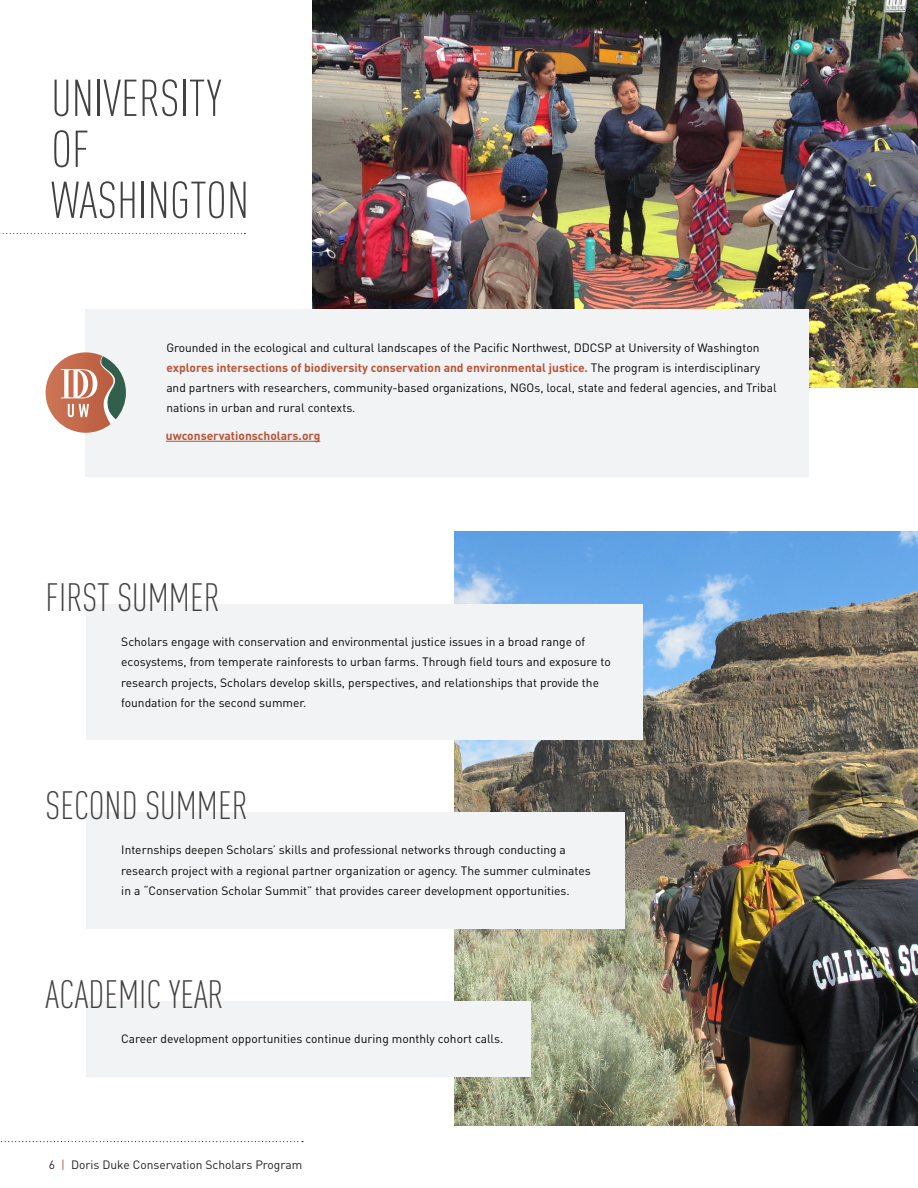
<style>
.page{position:relative;width:918px;height:1188px;background:#fff}
.page>*{position:absolute;margin:0;border:0;box-sizing:border-box;transform-origin:0 0}
.t1{font:300 51px/51px "DIN Cond";color:#424041}
.t2{font:300 39px "DIN Cond";color:#424041}
.t3{font:12px/20.2px "DIN";color:#040503}
.t4{font:12px "DIN";color:#231f20}
.t5{font:700 12px "DIN";color:#b55639}
.s1{font-weight:700;color:#b55639}
.s2{color:#b55639}
</style>
<div class="page">
<svg style="left:1px;top:1141px;width:302px;height:1px"></svg>
<svg style="left:0;top:233px;width:245px;height:1px"></svg>
<img style="left:313px;top:0;width:605px;height:388px">
<div style="left:86px;top:309px;width:723px;height:167px;background:#f2f3f4"></div>
<hr style="left:166px;top:441px;width:154px;height:1px;background:#b55639">
<svg style="left:46px;top:352px;width:80px;height:81px"></svg>
<img style="left:455px;top:532px;width:463px;height:594px">
<div style="left:86px;top:604px;width:557px;height:135px;background:#f2f3f4"></div>
<div style="left:86px;top:812px;width:538px;height:117px;background:#f2f3f4"></div>
<div style="left:86px;top:1001px;width:445px;height:76px;background:#f2f3f4"></div>
<p class="t1" style="left:51px;top:72px;width:199px">UNIVERSITY<br>OF<br>WASHINGTON</p>
<p class="t3" style="left:166px;top:337px;width:612px">Grounded in the ecological and cultural landscapes of the Pacific Northwest, DDCSP at University of Washington <span class="s1">explores intersections of biodiversity conservation and environmental justice.</span> The program is interdisciplinary and partners with researchers, community-based organizations, NGOs, local, state and federal agencies, and Tribal nations in urban and rural contexts.</p>
<p class="t5" style="left:166px;top:427px;width:156px">uwconservationscholars.org</p>
<p class="t2" style="left:46px;top:575px;width:176px">FIRST SUMMER</p>
<p class="t3" style="left:121px;top:631px;width:491px">Scholars engage with conservation and environmental justice issues in a broad range of ecosystems, from temperate rainforests to urban farms. Through field tours and exposure to research projects, Scholars develop skills, perspectives, and relationships that provide the foundation for the second summer.</p>
<p class="t2" style="left:46px;top:783px;width:204px">SECOND SUMMER</p>
<p class="t3" style="left:121px;top:840px;width:471px">Internships deepen Scholars’ skills and professional networks through conducting a research project with a regional partner organization or agency. The summer culminates in a “Conservation Scholar Summit” that provides career development opportunities.</p>
<p class="t2" style="left:46px;top:972px;width:180px">ACADEMIC YEAR</p>
<p class="t3" style="left:121px;top:1029px;width:384px">Career development opportunities continue during monthly cohort calls.</p>
<p class="t4" style="left:49px;top:1157px;width:255px">6 <span class="s2">|</span> Doris Duke Conservation Scholars Program</p>
</div>
